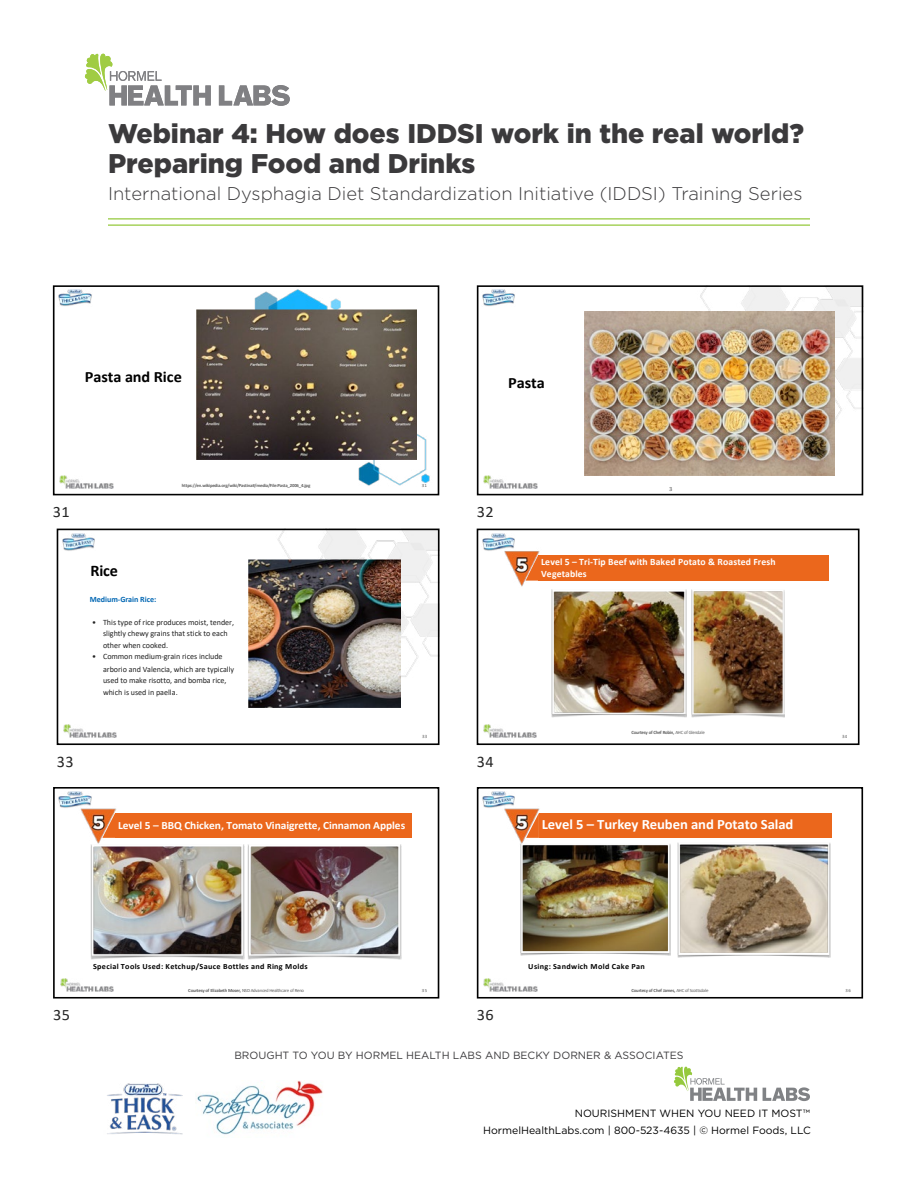
<style>
.page{position:relative;width:918px;height:1188px;background:#fff}
.page>*{position:absolute;margin:0;border:0;box-sizing:border-box;transform-origin:0 0}
.t1{font:900 27px/30px "Gotham HTF";color:#3b3a3c}
.t2{font:300 18.3px "Gotham";color:#3b3a3c}
.t3{font:16.2px "Calibri";color:#262626}
.t4{font:700 16.2px "Calibri";color:#000}
.t5{font:700 15.9px "Calibri";color:#000}
.t6{font:700 15.75px "Calibri";letter-spacing:-.005em;color:#000}
.t7{font:15.75px "Calibri";letter-spacing:.03em;color:#262626}
.t8{font:700 14.25px "Calibri";letter-spacing:-.005em;color:#fff}
.t9{font:700 11.1px "Calibri";letter-spacing:-.005em;color:#fff}
.t10{font:10.5px "Gotham HTF";color:#000}
.t11{font:10.5px "Gotham HTF";color:#3b3a3c}
.t12{font:700 9.75px/11.2px "Calibri";letter-spacing:.015em;color:#fff}
.t13{font:8.1px/11.4px "Calibri";letter-spacing:-.005em;color:#222}
.t14{font:700 8.1px "Calibri";letter-spacing:-.005em;color:#0066b3}
.t15{font:700 7.95px "Calibri";letter-spacing:.045em;color:#000}
.t16{font:6.3px "Calibri";color:#5e5e5e}
.t17{font:700 4.8px "Calibri";letter-spacing:-.05em;color:#5e5e5e}
.t18{font:4.8px "Calibri";letter-spacing:-.045em;color:#5e5e5e}
.s1{font-weight:400}
.s2{font-weight:700}
</style>
<div class="page">
<img style="left:91px;top:844px;width:153px;height:115px">
<img style="left:248px;top:844px;width:154px;height:115px">
<img style="left:68px;top:791px;width:67px;height:71px">
<div style="left:115px;top:813px;width:297px;height:25px;background:#eb671c"></div>
<svg style="left:102px;top:813px;width:13px;height:25px"></svg>
<img style="left:58px;top:792px;width:34px;height:17px">
<img style="left:60px;top:978px;width:53px;height:14px">
<div style="left:53px;top:787px;width:386px;height:212px;border:2px solid #000"></div>
<img style="left:520px;top:844px;width:150px;height:112px">
<img style="left:677px;top:843px;width:154px;height:114px">
<img style="left:492px;top:791px;width:67px;height:71px">
<div style="left:539px;top:813px;width:293px;height:25px;background:#eb671c"></div>
<svg style="left:526px;top:813px;width:13px;height:25px"></svg>
<img style="left:482px;top:792px;width:34px;height:17px">
<img style="left:484px;top:978px;width:53px;height:14px">
<div style="left:477px;top:787px;width:386px;height:212px;border:2px solid #000"></div>
<img style="left:63px;top:532px;width:374px;height:206px">
<img style="left:62px;top:533px;width:33px;height:18px">
<img style="left:64px;top:724px;width:52px;height:14px">
<img style="left:249px;top:559px;width:152px;height:148px">
<div style="left:57px;top:529px;width:383px;height:216px;border:2px solid #000"></div>
<img style="left:551px;top:590px;width:136px;height:127px">
<img style="left:691px;top:590px;width:94px;height:127px">
<img style="left:504px;top:551px;width:54px;height:54px">
<div style="left:538px;top:555px;width:290px;height:26px;background:#eb671c"></div>
<svg style="left:526px;top:555px;width:12px;height:26px"></svg>
<img style="left:482px;top:533px;width:33px;height:18px">
<img style="left:484px;top:724px;width:52px;height:14px">
<div style="left:477px;top:529px;width:383px;height:216px;border:2px solid #000"></div>
<img style="left:59px;top:289px;width:371px;height:200px">
<img style="left:58px;top:290px;width:34px;height:17px">
<img style="left:60px;top:475px;width:53px;height:14px">
<img style="left:197px;top:309px;width:219px;height:150px">
<div style="left:53px;top:285px;width:386px;height:210px;border:2px solid #000"></div>
<img style="left:483px;top:288px;width:377px;height:201px">
<img style="left:482px;top:290px;width:34px;height:17px">
<img style="left:484px;top:475px;width:53px;height:14px">
<img style="left:585px;top:312px;width:250px;height:164px">
<div style="left:477px;top:285px;width:386px;height:210px;border:2px solid #000"></div>
<svg style="left:85px;top:53px;width:126px;height:52px"></svg>
<svg style="left:219px;top:85px;width:71px;height:21px"></svg>
<svg style="left:674px;top:1066px;width:83px;height:35px"></svg>
<svg style="left:763px;top:1087px;width:47px;height:14px"></svg>
<hr style="left:108px;top:218px;width:702px;height:2px;background:#95c93d">
<hr style="left:108px;top:224px;width:702px;height:2px;background:#95c93d">
<img style="left:107px;top:1083px;width:76px;height:52px">
<img style="left:197px;top:1081px;width:126px;height:54px">
<h1 class="t1" style="left:108px;top:117px;width:698px">Webinar 4: How does IDDSI work in the real world?<br>Preparing Food and Drinks</h1>
<h2 class="t2" style="left:108px;top:182px;width:696px">International Dysphagia Diet Standardization Initiative (IDDSI) Training Series</h2>
<h3 class="t6" style="left:85px;top:366px;width:98px">Pasta and Rice</h3>
<h3 class="t7" style="left:53px;top:501px;width:19px">31</h3>
<p class="t17" style="left:182px;top:482px;width:130px">https://en.wikipedia.org/wiki/Pastina#/media/File:Pasta_2006_4.jpg</p>
<p class="t18" style="left:422px;top:482px;width:7px">31</p>
<h3 class="t4" style="left:90px;top:559px;width:29px">Rice</h3>
<p class="t14" style="left:90px;top:593px;width:68px">Medium-Grain Rice:</p>
<p class="t13" style="left:103px;top:616px;width:133px;text-indent:-11px">• This type of rice produces moist, tender, slightly chewy grains that stick to each other when cooked.</p>
<p class="t13" style="left:103px;top:649px;width:133px;line-height:13.2px;text-indent:-11px">• Common medium-grain rices include arborio and Valencia, which are typically</p>
<p class="t13" style="left:103px;top:675px;width:125px">used to make risotto, and bomba rice, which is used in paella.</p>
<h3 class="t5" style="left:87px;top:666px;width:29px">Rice</h3>
<h3 class="t3" style="left:57px;top:751px;width:18px">33</h3>
<p class="t18" style="left:422px;top:733px;width:7px">33</p>
<h3 class="t9" style="left:118px;top:818px;width:289px">Level 5 – BBQ Chicken, Tomato Vinaigrette, Cinnamon Apples</h3>
<h3 class="t6" style="left:508px;top:372px;width:38px">Pasta</h3>
<h3 class="t7" style="left:477px;top:501px;width:19px">32</h3>
<p class="t16" style="left:669px;top:484px;width:5px">3</p>
<p class="t12" style="left:541px;top:556px;width:236px">Level 5 – Tri-Tip Beef with Baked Potato &amp; Roasted Fresh<br>Vegetables</p>
<h3 class="t3" style="left:477px;top:751px;width:18px">34</h3>
<p class="t17" style="left:632px;top:729px;width:75px">Courtesy of Chef Robin, <span class="s1">AHC of Glendale</span></p>
<h3 class="t8" style="left:542px;top:814px;width:253px">Level 5 – Turkey Reuben and Potato Salad</h3>
<p class="t18" style="left:842px;top:733px;width:7px">34</p>
<h3 class="t7" style="left:53px;top:1004px;width:19px">35</h3>
<p class="t15" style="left:93px;top:961px;width:216px">Special Tools Used: Ketchup/Sauce Bottles and Ring Molds</p>
<p class="t18" style="left:188px;top:987px;width:117px"><span class="s2">Courtesy of Elizabeth Moser,</span> NSD Advanced Healthcare of Reno</p>
<p class="t18" style="left:422px;top:987px;width:7px">35</p>
<h3 class="t7" style="left:477px;top:1004px;width:19px">36</h3>
<p class="t15" style="left:528px;top:961px;width:118px">Using: Sandwich Mold Cake Pan</p>
<p class="t17" style="left:632px;top:987px;width:78px">Courtesy of Chef James, <span class="s1">AHC of Scottsdale</span></p>
<p class="t18" style="left:846px;top:987px;width:7px">36</p>
<p class="t11" style="left:234px;top:1049px;width:451px">BROUGHT TO YOU BY HORMEL HEALTH LABS AND BECKY DORNER &amp; ASSOCIATES</p>
<p class="t10" style="left:575px;top:1108px;width:237px">NOURISHMENT WHEN YOU NEED IT MOST™</p>
<h3 class="t3" style="left:477px;top:1111px;width:18px">36</h3>
<p class="t10" style="left:483px;top:1124px;width:329px">HormelHealthLabs.com | 800-523-4635 | © Hormel Foods, LLC</p>
</div>
